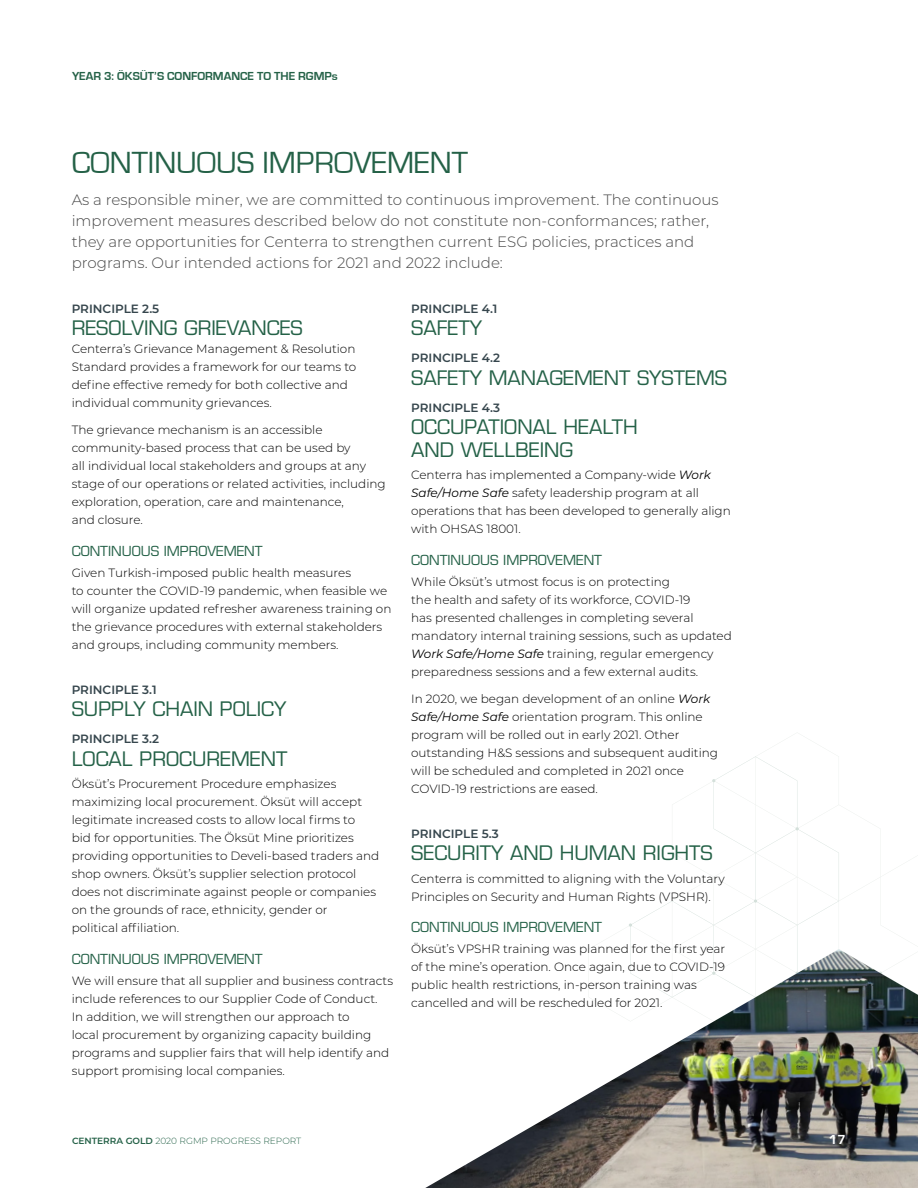
<style>
.page{position:relative;width:918px;height:1188px;background:#fff}
.page>*{position:absolute;margin:0;border:0;box-sizing:border-box;transform-origin:0 0}
.h2B{font:31.5px "Eurostile";color:#246147}
.Body{font:19.5px/22.5px "Eurostile";color:#246147}
.Lead{font:300 15px/21px "Montserrat";color:#474747}
.t1{font:13.5px "Eurostile";color:#246147}
.t2{font:700 13.5px "Eurostile";color:#fff}
.Body-2{font:300 12px/18px "Montserrat";color:#000}
.principle_number{font:600 12px "Montserrat";color:#36464d}
.t3{font:700 12px "Eurostile";color:#246147}
.t4{font:300 9px "Montserrat";color:#246147}
.s1{font-weight:400;font-style:italic}
.s2{font-weight:600}
</style>
<div class="page">
<svg style="left:629px;top:756px;width:252px;height:193px"></svg>
<img style="left:425px;top:949px;width:493px;height:239px">
<p class="t3" style="left:72px;top:70px;width:267px">YEAR 3: ÖKSÜT’S CONFORMANCE TO THE RGMPs</p>
<p class="h2B" style="left:72px;top:146px;width:398px">CONTINUOUS IMPROVEMENT</p>
<p class="Lead" style="left:72px;top:189px;width:649px">As a responsible miner, we are committed to continuous improvement. The continuous improvement measures described below do not constitute non-conformances; rather, they are opportunities for Centerra to strengthen current ESG policies, practices and programs. Our intended actions for 2021 and 2022 include:</p>
<p class="principle_number" style="left:72px;top:300px;width:89px">PRINCIPLE 2.5</p>
<p class="Body" style="left:72px;top:317px;width:233px">RESOLVING GRIEVANCES</p>
<p class="Body-2" style="left:72px;top:340px;width:286px">Centerra’s Grievance Management &amp; Resolution Standard provides a framework for our teams to define effective remedy for both collective and individual community grievances.</p>
<p class="Body-2" style="left:72px;top:421px;width:316px">The grievance mechanism is an accessible community-based process that can be used by<br>all individual local stakeholders and groups at any stage of our operations or related activities, including exploration, operation, care and maintenance,<br>and closure.</p>
<p class="t1" style="left:72px;top:543px;width:192px">CONTINUOUS IMPROVEMENT</p>
<p class="Body-2" style="left:72px;top:563px;width:321px">Given Turkish-imposed public health measures<br>to counter the COVID-19 pandemic, when feasible we will organize updated refresher awareness training on the grievance procedures with external stakeholders and groups, including community members.</p>
<p class="principle_number" style="left:72px;top:681px;width:86px">PRINCIPLE 3.1</p>
<p class="Body" style="left:72px;top:698px;width:216px">SUPPLY CHAIN POLICY</p>
<p class="principle_number" style="left:72px;top:731px;width:89px">PRINCIPLE 3.2</p>
<p class="Body" style="left:72px;top:747px;width:217px">LOCAL PROCUREMENT</p>
<p class="Body-2" style="left:72px;top:775px;width:309px">Öksüt’s Procurement Procedure emphasizes maximizing local procurement. Öksüt will accept legitimate increased costs to allow local firms to<br>bid for opportunities. The Öksüt Mine prioritizes providing opportunities to Develi-based traders and shop owners. Öksüt’s supplier selection protocol does not discriminate against people or companies on the grounds of race, ethnicity, gender or<br>political affiliation.</p>
<p class="t1" style="left:72px;top:951px;width:192px">CONTINUOUS IMPROVEMENT</p>
<p class="Body-2" style="left:72px;top:971px;width:323px">We will ensure that all supplier and business contracts include references to our Supplier Code of Conduct.<br>In addition, we will strengthen our approach to<br>local procurement by organizing capacity building programs and supplier fairs that will help identify and support promising local companies.</p>
<p class="principle_number" style="left:411px;top:300px;width:88px">PRINCIPLE 4.1</p>
<p class="Body" style="left:411px;top:317px;width:72px">SAFETY</p>
<p class="principle_number" style="left:411px;top:350px;width:91px">PRINCIPLE 4.2</p>
<p class="Body" style="left:411px;top:366px;width:318px">SAFETY MANAGEMENT SYSTEMS</p>
<p class="principle_number" style="left:411px;top:399px;width:91px">PRINCIPLE 4.3</p>
<p class="Body" style="left:411px;top:416px;width:228px">OCCUPATIONAL HEALTH<br>AND WELLBEING</p>
<p class="Body-2" style="left:411px;top:466px;width:321px">Centerra has implemented a Company-wide <span class="s1">Work Safe/Home Safe</span> safety leadership program at all operations that has been developed to generally align with OHSAS 18001.</p>
<p class="t1" style="left:411px;top:552px;width:192px">CONTINUOUS IMPROVEMENT</p>
<p class="Body-2" style="left:411px;top:572px;width:322px">While Öksüt’s utmost focus is on protecting<br>the health and safety of its workforce, COVID-19<br>has presented challenges in completing several mandatory internal training sessions, such as updated <span class="s1">Work Safe/Home Safe</span> training, regular emergency preparedness sessions and a few external audits.</p>
<p class="Body-2" style="left:411px;top:689px;width:308px">In 2020, we began development of an online <span class="s1">Work Safe/Home Safe</span> orientation program. This online program will be rolled out in early 2021. Other outstanding H&amp;S sessions and subsequent auditing will be scheduled and completed in 2021 once COVID-19 restrictions are eased.</p>
<p class="principle_number" style="left:411px;top:825px;width:89px">PRINCIPLE 5.3</p>
<p class="Body" style="left:411px;top:842px;width:303px">SECURITY AND HUMAN RIGHTS</p>
<p class="Body-2" style="left:411px;top:869px;width:315px">Centerra is committed to aligning with the Voluntary<br>Principles on Security and Human Rights (VPSHR).</p>
<p class="t1" style="left:411px;top:919px;width:192px">CONTINUOUS IMPROVEMENT</p>
<p class="Body-2" style="left:411px;top:940px;width:316px">Öksüt’s VPSHR training was planned for the first year of the mine’s operation. Once again, due to COVID-19 public health restrictions, in-person training was cancelled and will be rescheduled for 2021.</p>
<p class="t4" style="left:72px;top:1135px;width:231px"><span class="s2">CENTERRA GOLD</span> 2020 RGMP PROGRESS REPORT</p>
<p class="t2" style="left:829px;top:1133px;width:18px">17</p>
</div>
